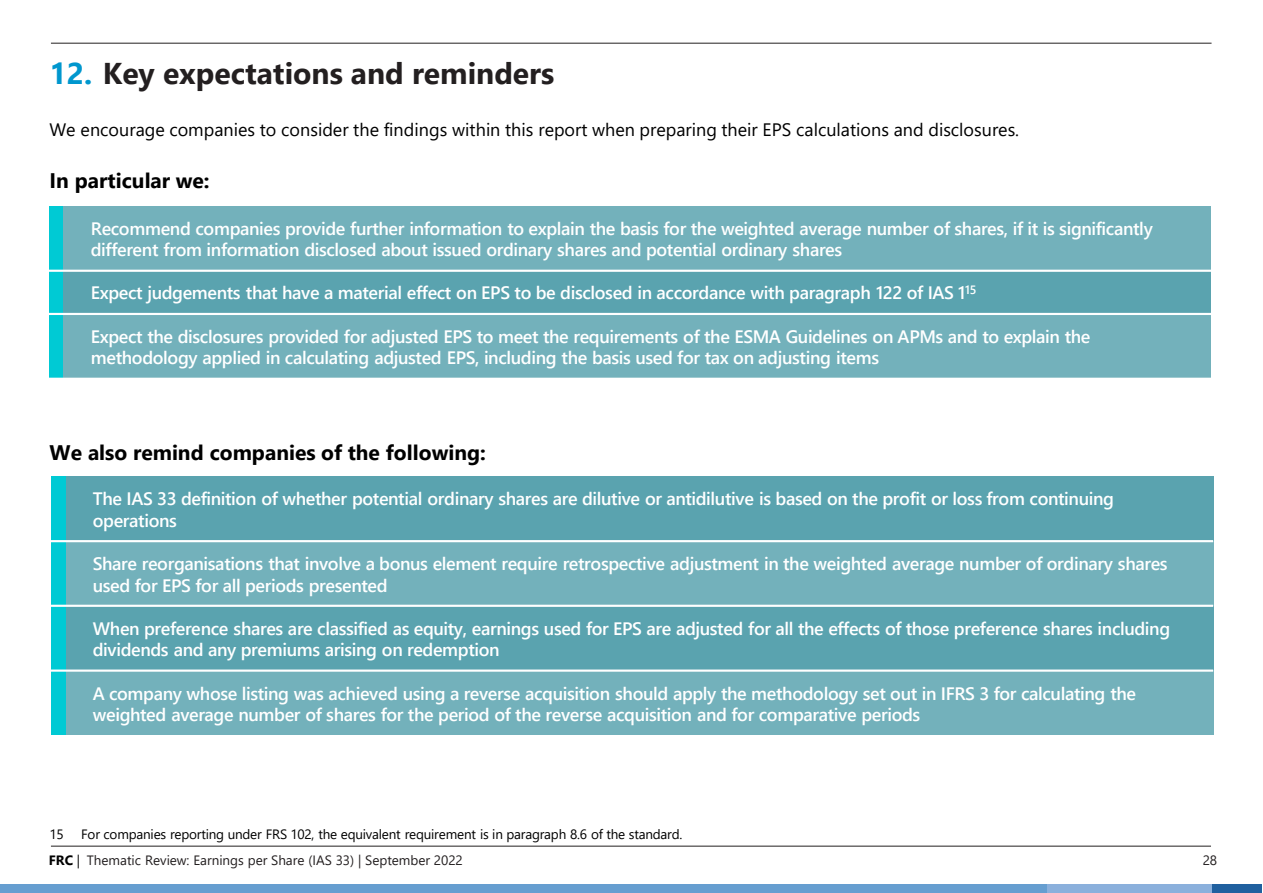
<style>
.page{position:relative;width:1263px;height:893px;background:#fff}
.page>*{position:absolute;margin:0;border:0;box-sizing:border-box;transform-origin:0 0}
.t1{font:700 30px "Segoe UI";color:#231f20}
.t2{font:700 21px "Segoe UI";color:#000}
.t3{font:600 18px/21.6px "Segoe UI";letter-spacing:-.02em;color:#fff}
.t4{font:18px "Segoe UI";color:#000}
.t5{font:13.5px "Segoe UI";letter-spacing:-.015em;color:#000}
.t6{font:13.5px "Segoe UI";letter-spacing:-.005em;color:#231f20}
.t7{font:700 13.5px "Segoe UI";color:#000}
.s1{color:#0097ce}
.s2{font-weight:400}
</style>
<div class="page">
<hr style="left:51px;top:846px;width:1160px;height:1px;background:#231f20">
<div style="left:0;top:884px;width:1047px;height:9px;background:#669ed0"></div>
<div style="left:1047px;top:884px;width:166px;height:9px;background:#8bb0dc"></div>
<div style="left:1213px;top:884px;width:49px;height:9px;background:#20609f"></div>
<hr style="left:51px;top:43px;width:1161px;height:1px;background:#231f20">
<div style="left:49px;top:206px;width:15px;height:65px;background:#00cad4"></div>
<div style="left:64px;top:206px;width:1147px;height:65px;background:#73b1bb"></div>
<div style="left:49px;top:271px;width:15px;height:43px;background:#00cad4"></div>
<div style="left:64px;top:271px;width:1147px;height:43px;background:#5aa3af"></div>
<div style="left:49px;top:314px;width:15px;height:65px;background:#00cad4"></div>
<div style="left:64px;top:314px;width:1147px;height:65px;background:#73b1bb"></div>
<hr style="left:49px;top:270px;width:1162px;height:2px;background:#fff">
<hr style="left:49px;top:313px;width:1162px;height:2px;background:#fff">
<hr style="left:49px;top:378px;width:1162px;height:2px;background:#fff">
<div style="left:51px;top:476px;width:15px;height:65px;background:#00cad4"></div>
<div style="left:66px;top:476px;width:1147px;height:65px;background:#5aa3af"></div>
<div style="left:51px;top:541px;width:15px;height:65px;background:#00cad4"></div>
<div style="left:66px;top:541px;width:1147px;height:65px;background:#73b1bb"></div>
<div style="left:51px;top:606px;width:15px;height:64px;background:#00cad4"></div>
<div style="left:66px;top:606px;width:1147px;height:64px;background:#5aa3af"></div>
<div style="left:51px;top:671px;width:15px;height:64px;background:#00cad4"></div>
<div style="left:66px;top:671px;width:1147px;height:64px;background:#73b1bb"></div>
<hr style="left:51px;top:540px;width:1162px;height:2px;background:#fff">
<hr style="left:51px;top:605px;width:1162px;height:2px;background:#fff">
<hr style="left:51px;top:669px;width:1162px;height:3px;background:#fff">
<h2 class="t1" style="left:50px;top:51px;width:506px"><span class="s1">12.</span> Key expectations and reminders</h2>
<p class="t4" style="left:50px;top:117px;width:971px">We encourage companies to consider the findings within this report when preparing their EPS calculations and disclosures.</p>
<p class="t2" style="left:50px;top:165px;width:162px">In particular we:</p>
<p class="t3" style="left:91px;top:216px;width:1063px">Recommend companies provide further information to explain the basis for the weighted average number of shares, if it is significantly different from information disclosed about issued ordinary shares and potential ordinary shares</p>
<p class="t3" style="left:91px;top:281px;width:887px">Expect judgements that have a material effect on EPS to be disclosed in accordance with paragraph 122 of IAS 1<sup>15</sup></p>
<p class="t3" style="left:91px;top:324px;width:1001px">Expect the disclosures provided for adjusted EPS to meet the requirements of the ESMA Guidelines on APMs and to explain the methodology applied in calculating adjusted EPS, including the basis used for tax on adjusting items</p>
<p class="t2" style="left:50px;top:437px;width:438px">We also remind companies of the following:</p>
<p class="t3" style="left:93px;top:487px;width:1023px">The IAS 33 definition of whether potential ordinary shares are dilutive or antidilutive is based on the profit or loss from continuing operations</p>
<p class="t3" style="left:93px;top:552px;width:1076px">Share reorganisations that involve a bonus element require retrospective adjustment in the weighted average number of ordinary shares</p>
<p class="t3" style="left:93px;top:573px;width:296px">used for EPS for all periods presented</p>
<p class="t3" style="left:93px;top:616px;width:1079px">When preference shares are classified as equity, earnings used for EPS are adjusted for all the effects of those preference shares including dividends and any premiums arising on redemption</p>
<p class="t3" style="left:93px;top:681px;width:1045px">A company whose listing was achieved using a reverse acquisition should apply the methodology set out in IFRS 3 for calculating the weighted average number of shares for the period of the reverse acquisition and for comparative periods</p>
<p class="t5" style="left:50px;top:824px;width:16px">15</p>
<p class="t5" style="left:81px;top:824px;width:603px">For companies reporting under FRS 102, the equivalent requirement is in paragraph 8.6 of the standard.</p>
<p class="t7" style="left:49px;top:851px;width:33px">FRC <span class="s2">|</span></p>
<p class="t6" style="left:87px;top:851px;width:377px">Thematic Review: Earnings per Share (IAS 33) | September 2022</p>
<p class="t6" style="left:1203px;top:851px;width:16px">28</p>
</div>
